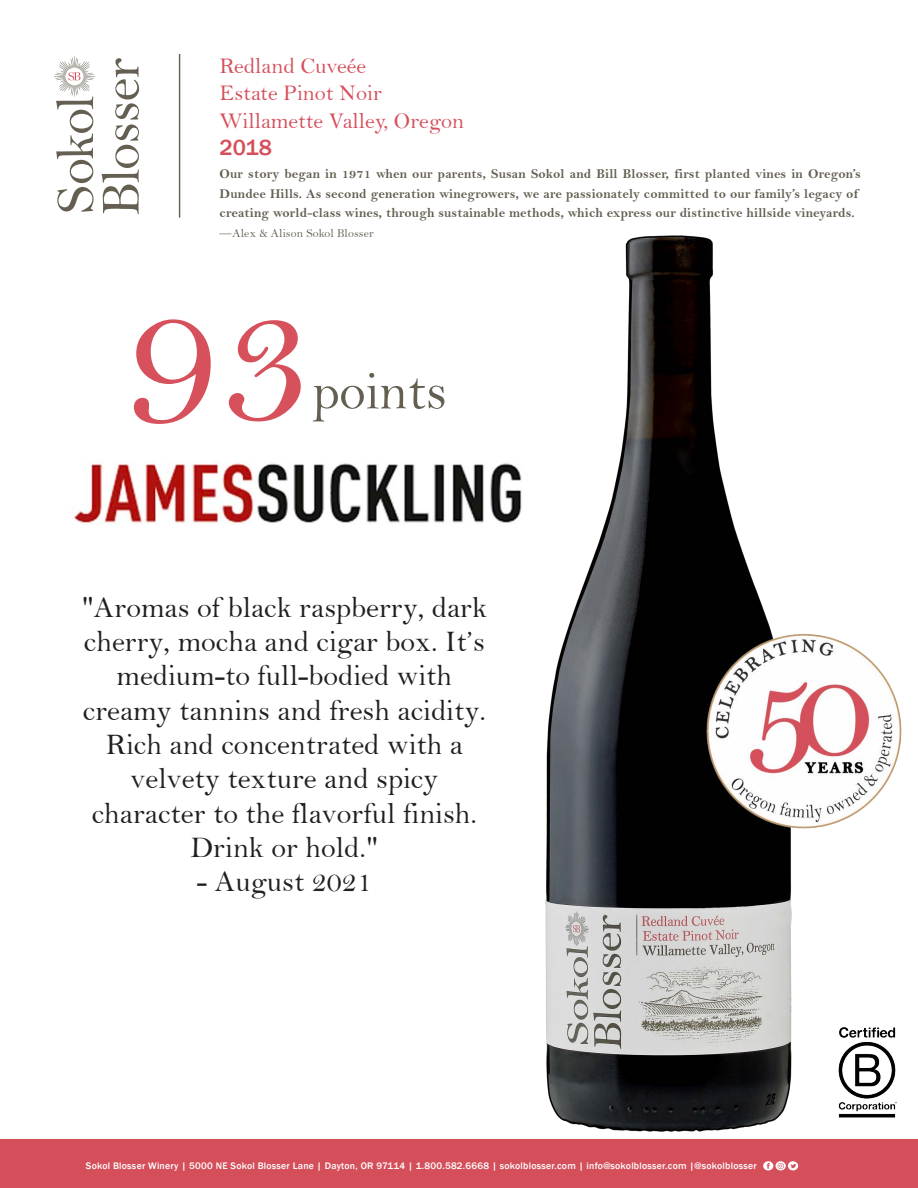
<style>
.page{position:relative;width:918px;height:1188px;background:#fff}
.page>*{position:absolute;margin:0;border:0;box-sizing:border-box;transform-origin:0 0}
.t1{font:187.5px "Bell";color:#d6515c}
.t2{font:54px "Bell";letter-spacing:-.005em;color:#645f51}
.t3{font:30px/34.3px "Bell";color:#231f20;text-align:center}
.t4{font:22.5px/27.5px "Bell";color:#d54f5b}
.t5{font:500 22.5px "Franklin Gothic";color:#d54f5b}
.t6{font:13.5px/19.5px "Bell MT Bold";letter-spacing:.01em;color:#645f51}
.t7{font:12px "Bell";letter-spacing:.01em;color:#645f51}
.t8{font:500 9.75px "Franklin Gothic";letter-spacing:.025em;color:#fff}
</style>
<div class="page">
<svg style="left:102px;top:58px;width:37px;height:156px"></svg>
<svg style="left:54px;top:56px;width:41px;height:156px"></svg>
<hr style="left:179px;top:54px;width:1px;height:164px;background:#645f51">
<div style="left:0;top:1139px;width:918px;height:49px;background:#d54f5b"></div>
<svg style="left:788px;top:1161px;width:10px;height:9px"></svg>
<svg style="left:791px;top:1164px;width:5px;height:4px"></svg>
<div style="left:763px;top:1161px;width:10px;height:9px;background:#fff;border-radius:50%"></div>
<svg style="left:767px;top:1163px;width:3px;height:6px"></svg>
<svg style="left:776px;top:1161px;width:10px;height:9px"></svg>
<svg style="left:778px;top:1163px;width:6px;height:6px"></svg>
<img style="left:546px;top:236px;width:246px;height:896px">
<img style="left:706px;top:632px;width:196px;height:197px">
<img style="left:838px;top:1027px;width:59px;height:91px">
<img style="left:73px;top:461px;width:449px;height:64px">
<h3 class="t4" style="left:220px;top:52px;width:246px">Redland Cuveée<br>Estate Pinot Noir<br>Willamette Valley, Oregon</h3>
<h3 class="t5" style="left:220px;top:134px;width:54px">2018</h3>
<p class="t6" style="left:220px;top:164px;width:643px">Our story began in 1971 when our parents, Susan Sokol and Bill Blosser, first planted vines in Oregon’s<br>Dundee Hills. As second generation winegrowers, we are passionately committed to our family’s legacy of creating world-class wines, through sustainable methods, which express our distinctive hillside vineyards.</p>
<p class="t7" style="left:220px;top:226px;width:156px">—Alex &amp; Alison Sokol Blosser</p>
<h1 class="t1" style="left:126px;top:248px;width:189px">93</h1>
<h2 class="t2" style="left:313px;top:359px;width:136px">points</h2>
<h3 class="t3" style="left:82px;top:590px;width:407px">"Aromas of black raspberry, dark cherry, mocha and cigar box. It’s medium-to full-bodied with creamy tannins and fresh acidity.<br>Rich and concentrated with a velvety texture and spicy character to the flavorful finish.<br>Drink or hold."</h3>
<h3 class="t3" style="left:197px;top:864px;width:177px">- August 2021</h3>
<p class="t8" style="left:86px;top:1160px;width:672px">Sokol Blosser Winery | 5000 NE Sokol Blosser Lane | Dayton, OR 97114 | 1.800.582.6668 | sokolblosser.com | info@sokolblosser.com |@sokolblosser</p>
</div>
